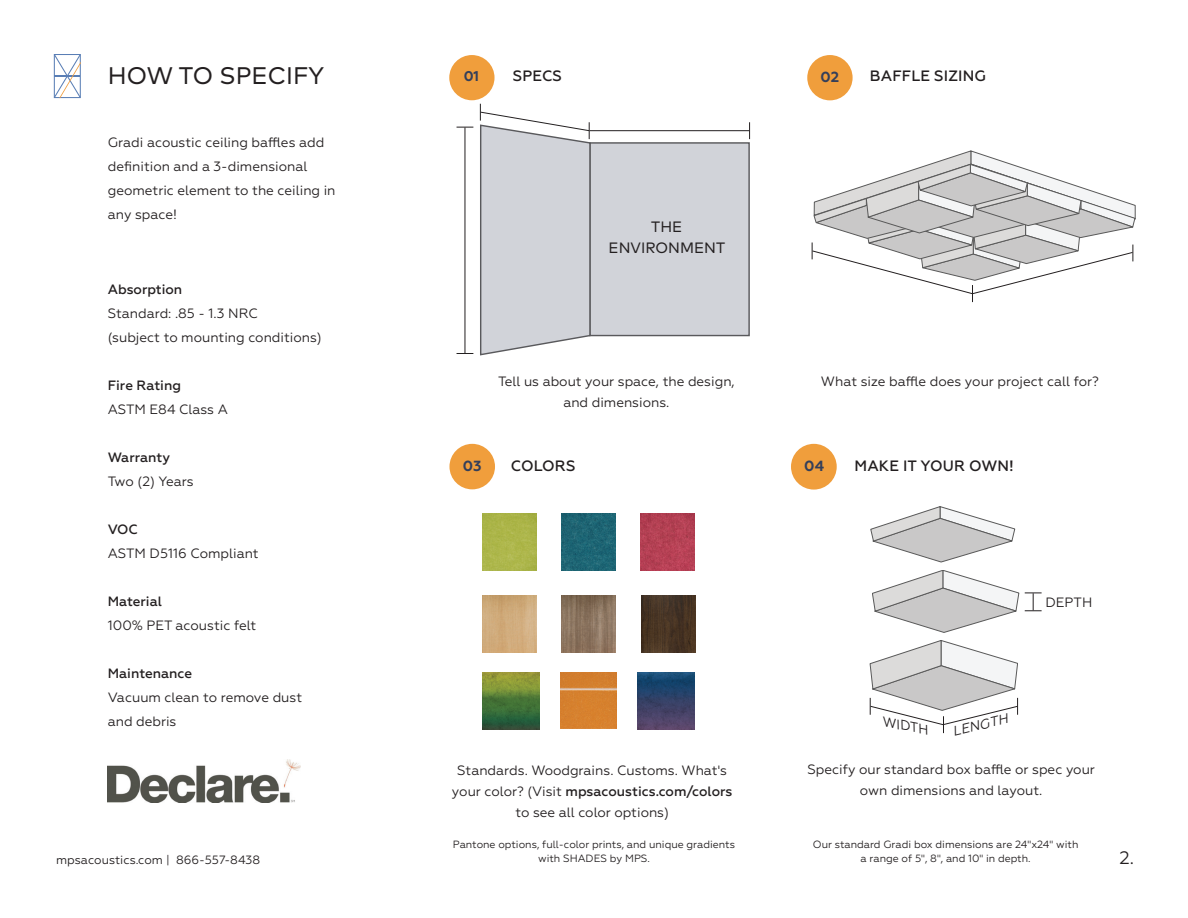
<style>
.page{position:relative;width:1188px;height:918px;background:#fff}
.page>*{position:absolute;margin:0;border:0;box-sizing:border-box;transform-origin:0 0}
.t1{font:24px "Mark";color:#231f20}
.t2{font:18px "Geometria";color:#231f20}
.t3{font:500 15px "Geometria";letter-spacing:.01em;color:#231f20}
.t4{font:15px/21px "Mark";color:#231f20;text-align:center}
.t5{font:700 14.7px "Geometria";color:#343f5a}
.t6{font:700 14.55px "Geometria";color:#343f5a}
.t7{font:700 14.1px "Geometria";color:#343f5a}
.t8{font:13.5px/24px "Geometria";color:#231f20}
.t9{font:500 13.5px "Geometria";color:#231f20}
.t10{font:italic 13.5px "Geometria";color:#231f20}
.t11{font:12px "Geometria";color:#231f20}
.t12{font:10.5px/13.5px "Geometria";color:#231f20;text-align:center}
.s1{font-weight:500}
</style>
<div class="page">
<svg style="left:871px;top:506px;width:144px;height:56px"></svg>
<svg style="left:872px;top:570px;width:147px;height:63px"></svg>
<img style="left:560px;top:672px;width:57px;height:57px">
<img style="left:641px;top:595px;width:54px;height:57px">
<img style="left:562px;top:595px;width:54px;height:57px">
<img style="left:482px;top:595px;width:54px;height:57px">
<img style="left:482px;top:513px;width:54px;height:58px">
<img style="left:561px;top:513px;width:54px;height:58px">
<img style="left:640px;top:513px;width:54px;height:58px">
<img style="left:637px;top:672px;width:57px;height:58px">
<img style="left:482px;top:672px;width:57px;height:57px">
<div style="left:791px;top:444px;width:46px;height:46px;background:#f09e3c;border-radius:50%"></div>
<div style="left:449px;top:444px;width:46px;height:45px;background:#f09e3c;border-radius:50%"></div>
<div style="left:807px;top:55px;width:46px;height:45px;background:#f09e3c;border-radius:50%"></div>
<div style="left:449px;top:55px;width:46px;height:45px;background:#f09e3c;border-radius:50%"></div>
<svg style="left:54px;top:54px;width:27px;height:44px"></svg>
<div style="left:589px;top:142px;width:161px;height:194px;background:#d1d3d9;border:1px solid #59595c"></div>
<svg style="left:749px;top:122px;width:1px;height:17px"></svg>
<svg style="left:457px;top:127px;width:16px;height:1px"></svg>
<svg style="left:457px;top:353px;width:16px;height:1px"></svg>
<hr style="left:590px;top:130px;width:159px;height:1px;background:#231f20">
<hr style="left:465px;top:128px;width:1px;height:225px;background:#231f20">
<svg style="left:479px;top:104px;width:112px;height:252px"></svg>
<svg style="left:812px;top:150px;width:323px;height:152px"></svg>
<svg style="left:1025px;top:593px;width:17px;height:18px"></svg>
<img style="left:108px;top:760px;width:192px;height:43px">
<svg style="left:870px;top:640px;width:149px;height:93px"></svg>
<h1 class="t1" style="left:108px;top:61px;width:218px">HOW TO SPECIFY</h1>
<p class="t3" style="left:513px;top:67px;width:51px">SPECS</p>
<p class="t3" style="left:870px;top:67px;width:118px">BAFFLE SIZING</p>
<p class="t7" style="left:464px;top:67px;width:17px">01</p>
<p class="t6" style="left:820px;top:68px;width:20px">02</p>
<p class="t8" style="left:108px;top:130px;width:229px">Gradi acoustic ceiling baffles add definition and a 3-dimensional geometric element to the ceiling in any space!</p>
<p class="t9" style="left:108px;top:282px;width:76px">Absorption</p>
<p class="t8" style="left:108px;top:301px;width:215px">Standard: .85 - 1.3 NRC<br>(subject to mounting conditions)</p>
<p class="t9" style="left:108px;top:378px;width:75px">Fire Rating</p>
<p class="t8" style="left:108px;top:397px;width:122px">ASTM E84 Class A</p>
<p class="t9" style="left:108px;top:450px;width:64px">Warranty</p>
<p class="t8" style="left:108px;top:469px;width:87px">Two (2) Years</p>
<p class="t9" style="left:108px;top:522px;width:32px">VOC</p>
<p class="t8" style="left:108px;top:541px;width:153px">ASTM D5116 Compliant</p>
<p class="t9" style="left:108px;top:594px;width:56px">Material</p>
<p class="t8" style="left:108px;top:613px;width:150px">100% PET acoustic felt</p>
<p class="t9" style="left:108px;top:666px;width:86px">Maintenance</p>
<p class="t8" style="left:108px;top:685px;width:196px">Vacuum clean to remove dust and debris</p>
<p class="t4" style="left:609px;top:216px;width:118px">THE<br>ENVIRONMENT</p>
<p class="t8" style="left:498px;top:371px;width:238px;line-height:21px;text-align:center">Tell us about your space, the design, and dimensions.</p>
<p class="t8" style="left:821px;top:369px;width:279px">What size baffle does your project call for?</p>
<p class="t5" style="left:463px;top:457px;width:20px">03</p>
<p class="t5" style="left:804px;top:457px;width:21px">04</p>
<p class="t3" style="left:511px;top:457px;width:66px">COLORS</p>
<p class="t3" style="left:855px;top:457px;width:161px">MAKE IT YOUR OWN!</p>
<p class="t8" style="left:1045px;top:591px;width:48px">DEPTH</p>
<p class="t10" style="left:885px;top:714px;width:48px;rotate:11deg">WIDTH</p>
<p class="t10" style="left:951px;top:724px;width:58px;rotate:-14deg">LENGTH</p>
<p class="t8" style="left:807px;top:759px;width:289px;line-height:21px;text-align:center">Specify our standard box baffle or spec your own dimensions and layout.</p>
<p class="t8" style="left:452px;top:759px;width:282px;line-height:21px;text-align:center">Standards. Woodgrains. Customs. What's your color? (Visit <span class="s1">mpsacoustics.com/colors </span>to see all color options)</p>
<p class="t12" style="left:453px;top:838px;width:284px">Pantone options, full-color prints, and unique gradients with SHADES by MPS.</p>
<p class="t12" style="left:813px;top:838px;width:267px">Our standard Gradi box dimensions are 24"x24" with a range of 5", 8", and 10" in depth.</p>
<p class="t11" style="left:56px;top:853px;width:206px">mpsacoustics.com | 866-557-8438</p>
<h2 class="t2" style="left:1119px;top:847px;width:16px">2.</h2>
</div>
